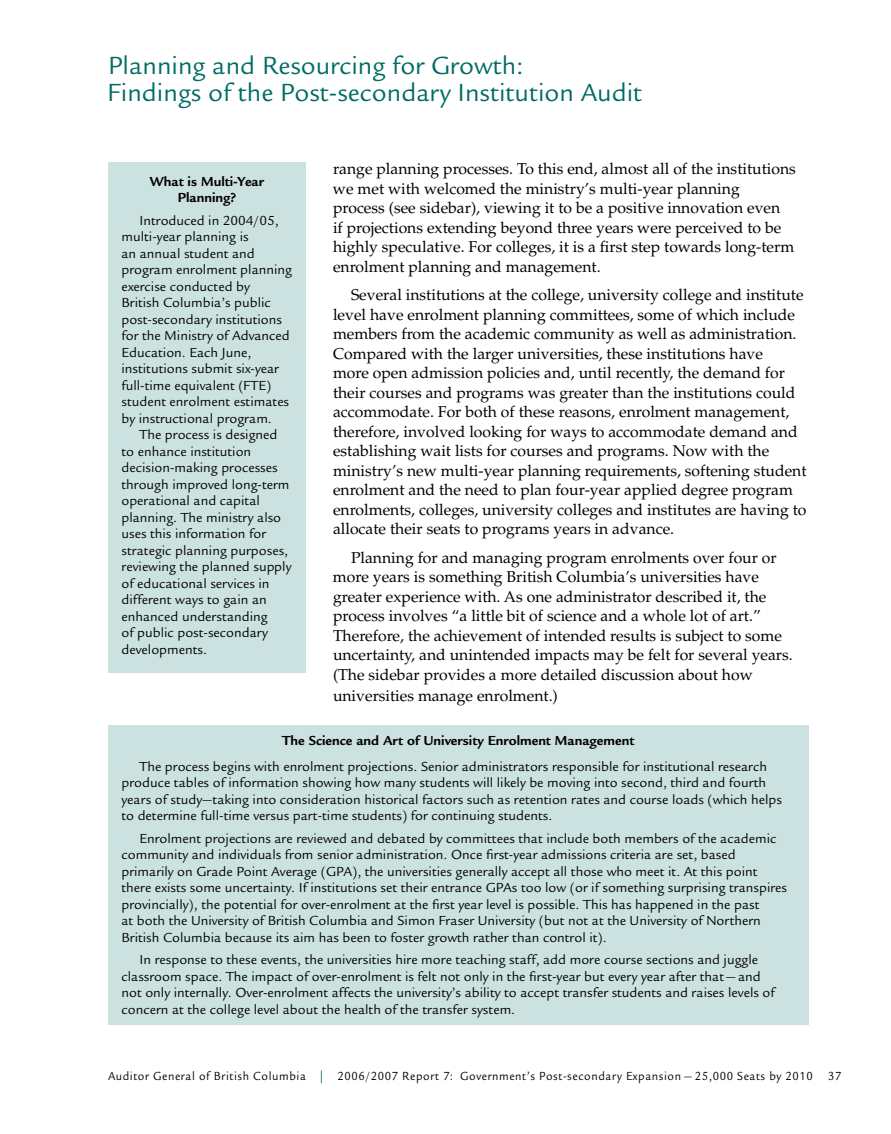
<style>
.page{position:relative;width:891px;height:1134px;background:#fff}
.page>*{position:absolute;margin:0;border:0;box-sizing:border-box;transform-origin:0 0}
.t1{font:27px/27px "Legacy Sans";color:#006c64}
.t2{font:15.75px/19.5px "Palatino";color:#000}
.t3{font:14.25px/16.5px "Legacy Sans";color:#000}
.t4{font:700 14.25px/16.5px "Legacy Sans";color:#000;text-align:center}
.t5{font:12.75px "Legacy Sans";letter-spacing:.05em;color:#000;scale:.93 1}
.s1{color:#006c64}
</style>
<div class="page">
<div style="left:108px;top:162px;width:198px;height:511px;background:#cce2e0"></div>
<div style="left:108px;top:725px;width:700px;height:299px;background:#cce2e0"></div>
<h1 class="t1" style="left:108px;top:52px;width:536px">Planning and Resourcing for Growth:<br>Findings of the Post‑secondary Institution Audit</h1>
<p class="t2" style="left:333px;top:159px;width:464px">range planning processes. To this end, almost all of the institutions we met with welcomed the ministry’s multi-year planning<br>process (see sidebar), viewing it to be a positive innovation even<br>if projections extending beyond three years were perceived to be highly speculative. For colleges, it is a first step towards long-term enrolment planning and management.</p>
<p class="t2" style="left:333px;top:285px;width:475px;text-indent:18px">Several institutions at the college, university college and institute level have enrolment planning committees, some of which include members from the academic community as well as administration.<br>Compared with the larger universities, these institutions have<br>more open admission policies and, until recently, the demand for their courses and programs was greater than the institutions could accommodate. For both of these reasons, enrolment management, therefore, involved looking for ways to accommodate demand and establishing wait lists for courses and programs. Now with the ministry’s new multi-year planning requirements, softening student enrolment and the need to plan four-year applied degree program enrolments, colleges, university colleges and institutes are having to allocate their seats to programs years in advance.</p>
<p class="t2" style="left:333px;top:548px;width:461px;text-indent:18px">Planning for and managing program enrolments over four or more years is something British Columbia’s universities have greater experience with. As one administrator described it, the process involves “a little bit of science and a whole lot of art.” Therefore, the achievement of intended results is subject to some uncertainty, and unintended impacts may be felt for several years. (The sidebar provides a more detailed discussion about how</p>
<p class="t2" style="left:333px;top:686px;width:226px">universities manage enrolment.)</p>
<p class="t4" style="left:282px;top:733px;width:354px">The Science and Art of University Enrolment Management</p>
<p class="t3" style="left:122px;top:758px;width:662px;text-indent:18px">The process begins with enrolment projections. Senior administrators responsible for institutional research produce tables of information showing how many students will likely be moving into second, third and fourth years of study—taking into consideration historical factors such as retention rates and course loads (which helps to determine full-time versus part-time students) for continuing students.</p>
<p class="t3" style="left:122px;top:830px;width:667px;text-indent:18px">Enrolment projections are reviewed and debated by committees that include both members of the academic community and individuals from senior administration. Once first-year admissions criteria are set, based primarily on Grade Point Average (GPA), the universities generally accept all those who meet it. At this point there exists some uncertainty. If institutions set their entrance GPAs too low (or if something surprising transpires provincially), the potential for over-enrolment at the first year level is possible. This has happened in the past<br>at both the U niversity of British Columbia and Simon Fraser U niversity (but not at the U niversity of Northern British Columbia because its aim has been to foster growth rather than control it).</p>
<p class="t3" style="left:122px;top:952px;width:657px;text-indent:18px">In response to these events, the universities hire more teaching staff, add more course sections and juggle classroom space. The impact of over-enrolment is felt not only in the first-year but every year after that—and not only internally. Over-enrolment affects the university’s ability to accept transfer students and raises levels of concern at the college level about the health of the transfer system.</p>
<p class="t4" style="left:150px;top:173px;width:116px">What is Multi-Year<br>Planning?</p>
<p class="t3" style="left:122px;top:212px;width:172px;text-indent:18px">Introduced in 2004/05, multi-year planning is<br>an annual student and program enrolment planning exercise conducted by<br>British Columbia’s public post‑secondary institutions for the M inistry of Advanced<br>Education. Each June, institutions submit six-year full-time equivalent (FTE) student enrolment estimates by instructional program.</p>
<p class="t3" style="left:122px;top:427px;width:171px;text-indent:18px">The process is designed to enhance institution decision-making processes through improved long-term operational and capital planning. The ministry also uses this information for strategic planning purposes, reviewing the planned supply of educational services in different ways to gain an enhanced understanding<br>of public post‑secondary developments.</p>
<p class="t5" style="left:108px;top:1069px;width:790px">Auditor General of British Columbia <span class="s1">|</span> 2006/2007 Report 7: Government’s Post‑secondary Expansion — 25,000 Seats by 2010 37</p>
</div>
